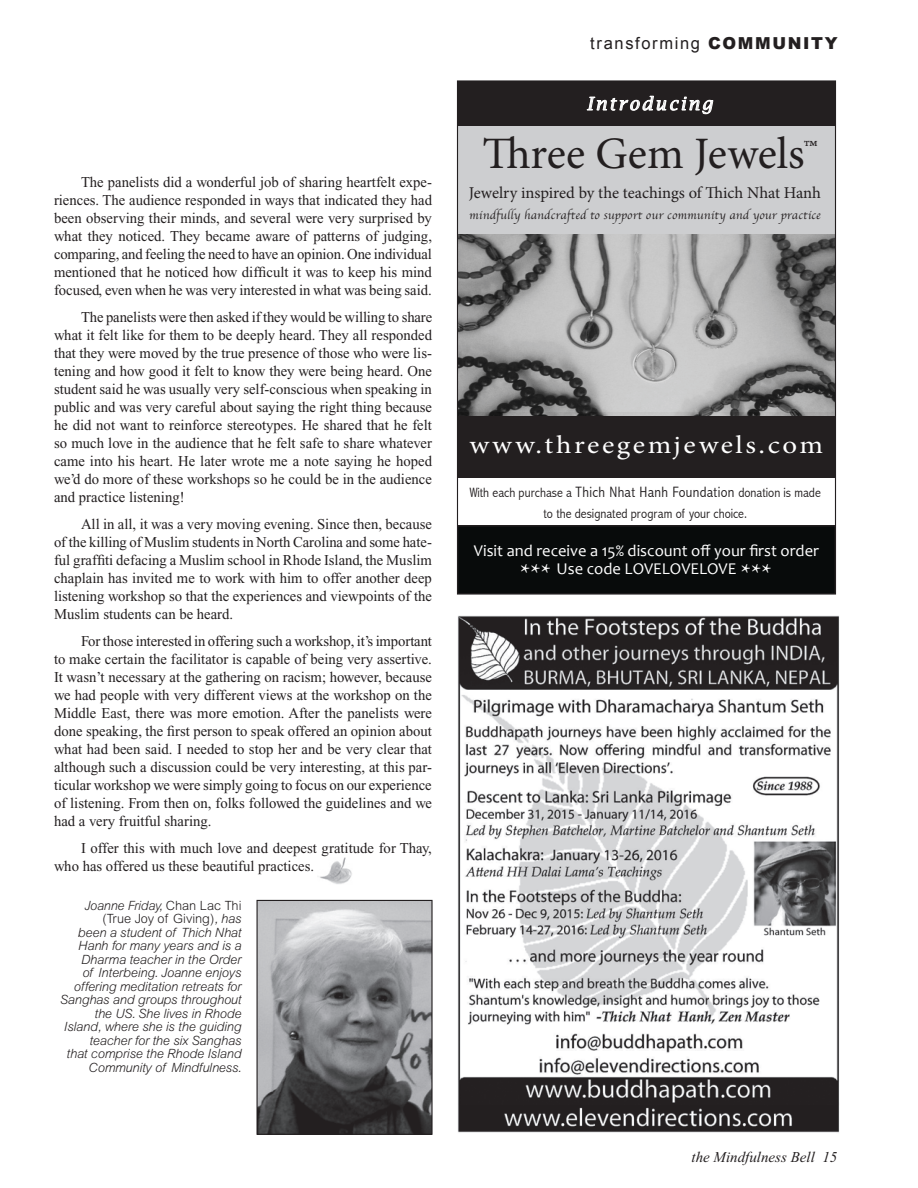
<style>
.page{position:relative;width:918px;height:1188px;background:#fff}
.page>*{position:absolute;margin:0;border:0;box-sizing:border-box;transform-origin:0 0}
.t1{font:45px "Minion Pro";letter-spacing:-.005em;color:#231f20}
.t2{font:25.5px "Minion Pro";color:#fff}
.t3{font:25.35px "Minion Pro";letter-spacing:.09em;color:#fff;scale:1.14 1}
.t4{font:italic 18px "Lucida Bright";letter-spacing:.14em;color:#fff}
.t5{font:16.5px/18px "Candara";color:#fff;text-align:center}
.t6{font:16.5px "Minion Pro";letter-spacing:-.005em;color:#231f20}
.t7{font:16.5px "Arial";letter-spacing:.1em;color:#231f20}
.Article_Body{font:15px/18px "Times New Roman";color:#231f20;text-align:justify}
.t8{font:italic 15px "Times New Roman";color:#231f20}
.t9{font:300 condensed 13.5px/21px "Abadi";color:#231f20;text-align:center;scale:1.06 1}
.Article_Author_Bio{font:italic 300 12.75px/13.5px "Arial";letter-spacing:-.01em;color:#231f20;text-align:right}
.t10{font:12px "Apple Chancery";letter-spacing:.02em;color:#231f20}
.s1{font-style:normal}
.s2{font-weight:900}
.s3{font-size:15px}
</style>
<div class="page">
<img style="left:458px;top:616px;width:382px;height:517px">
<svg style="left:459px;top:82px;width:375px;height:45px;background:#2e2a2b"></svg>
<div style="left:458px;top:127px;width:378px;height:285px;background:#cdced0"></div>
<div style="left:458px;top:412px;width:377px;height:66px;background:#231f20"></div>
<div style="left:458px;top:526px;width:377px;height:68px;background:#080b0b"></div>
<div style="left:458px;top:525px;width:378px;height:69px;border:2px solid #231f20"></div>
<img style="left:459px;top:235px;width:375px;height:180px">
<img style="left:320px;top:858px;width:32px;height:26px">
<img style="left:258px;top:902px;width:173px;height:231px">
<div style="left:256px;top:900px;width:177px;height:235px;border:1px solid #231f20"></div>
<p class="Article_Body" style="left:54px;top:173px;width:380px;text-indent:27px">The panelists did a wonderful job of sharing heartfelt expe&shy;riences. The audience responded in ways that indicated they had been observing their minds, and several were very surprised by what they noticed. They became aware of patterns of judging, comparing, and feeling the need to have an opinion. One individual mentioned that he noticed how difficult it was to keep his mind focused, even when he was very interested in what was being said.</p>
<p class="Article_Body" style="left:54px;top:308px;width:380px;text-indent:27px">The panelists were then asked if they would be willing to share what it felt like for them to be deeply heard. They all responded that they were moved by the true presence of those who were lis&shy;tening and how good it felt to know they were being heard. One student said he was usually very self-conscious when speaking in public and was very careful about saying the right thing because he did not want to reinforce stereotypes. He shared that he felt so much love in the audience that he felt safe to share whatever came into his heart. He later wrote me a note saying he hoped we’d do more of these workshops so he could be in the audience and practice listening!</p>
<p class="Article_Body" style="left:54px;top:515px;width:380px;text-indent:27px">All in all, it was a very moving evening. Since then, because of the killing of Muslim students in North Carolina and some hate&shy;ful graffiti defacing a Muslim school in Rhode Island, the Muslim chaplain has invited me to work with him to offer another deep listening workshop so that the experiences and viewpoints of the Muslim students can be heard.</p>
<p class="Article_Body" style="left:54px;top:632px;width:380px;text-indent:27px">For those interested in offering such a workshop, it’s important to make certain the facilitator is capable of being very assertive.<br>It wasn’t necessary at the gathering on racism; however, because we had people with very different views at the workshop on the Middle East, there was more emotion. After the panelists were done speaking, the first person to speak offered an opinion about what had been said. I needed to stop her and be very clear that although such a discussion could be very interesting, at this par&shy;ticular workshop we were simply going to focus on our experience of listening. From then on, folks followed the guidelines and we had a very fruitful sharing.</p>
<p class="Article_Body" style="left:54px;top:839px;width:379px;text-indent:27px">I offer this with much love and deepest gratitude for Thay, who has offered us these beautiful practices.</p>
<p class="Article_Author_Bio" style="left:60px;top:899px;width:183px">Joanne Friday, <span class="s1">Chan Lac Thi (True Joy of Giving)</span>, has<br>been a student of Thich Nhat<br>Hanh for many years and is a<br>Dharma teacher in the Order<br>of Interbeing. Joanne enjoys offering meditation retreats for<br>Sanghas and groups throughout the US. She lives in Rhode<br>Island, where she is the guiding teacher for the six Sanghas<br>that comprise the Rhode Island<br>Community of Mindfulness.</p>
<p class="t7" style="left:590px;top:33px;width:249px">transforming <span class="s2">COMMUNITY</span></p>
<p class="t4" style="left:587px;top:93px;width:127px">Introducing</p>
<p class="t1" style="left:482px;top:124px;width:337px">Three Gem Jewels<sup>™</sup></p>
<p class="t6" style="left:469px;top:182px;width:354px">Jewelry inspired by the teachings of Thich Nhat Hanh</p>
<p class="t10" style="left:469px;top:205px;width:353px">mindfully handcrafted to support our community and your practice</p>
<p class="t3" style="left:470px;top:428px;width:312px">www.threegemjewels.com</p>
<p class="t9" style="left:470px;top:482px;width:333px">With each purchase a <span class="s3">Thich Nhat Hanh Foundation</span> donation is made to the designated program of your choice.</p>
<p class="t5" style="left:474px;top:542px;width:347px">Visit and receive a 15% discount off your first order<br>Use code LOVELOVELOVE</p>
<p class="t2" style="left:520px;top:556px;width:32px">***</p>
<p class="t2" style="left:741px;top:556px;width:32px">***</p>
<p class="t8" style="left:692px;top:1149px;width:147px">the Mindfulness Bell 15</p>
</div>
